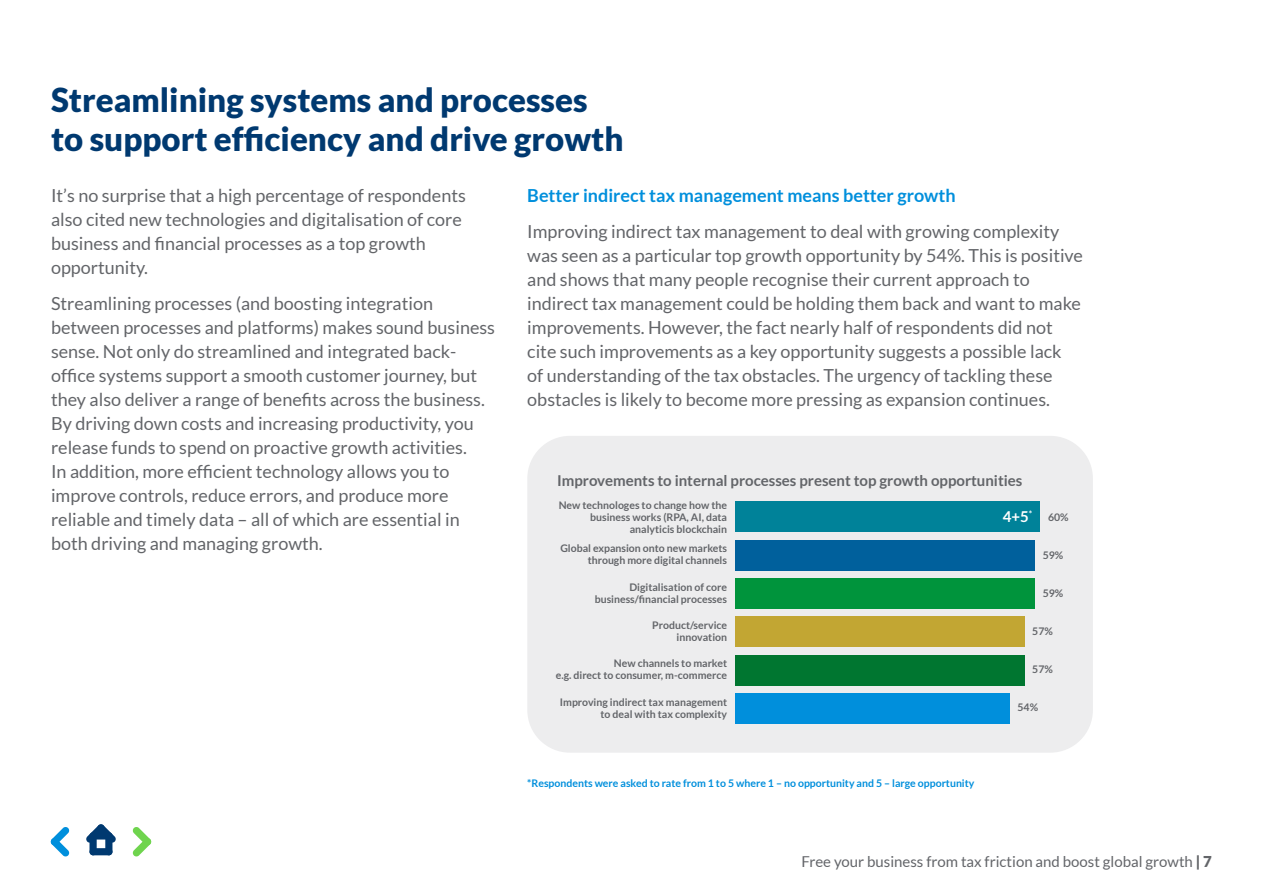
<style>
.page{position:relative;width:1263px;height:893px;background:#fff}
.page>*{position:absolute;margin:0;border:0;box-sizing:border-box;transform-origin:0 0}
.t1{font:900 33px/39.6px "Lato";color:#003970}
.t2{font:18px/24px "Lato";color:#636569}
.t3{font:700 18px "Lato";color:#008fdc}
.t4{font:700 15px "Lato";color:#636569}
.t5{font:15px "Lato";color:#636569}
.t6{font:700 15px "Lato";color:#fff}
.t7{font:700 10.5px/12px "Lato";color:#636569;text-align:right}
.t8{font:700 10.5px "Lato";color:#008fdc}
.s1{font-weight:900}
</style>
<div class="page">
<div style="left:527px;top:436px;width:566px;height:317px;background:#ededee;border-radius:43px"></div>
<div style="left:736px;top:502px;width:304px;height:30px;background:#008299"></div>
<div style="left:736px;top:540px;width:299px;height:31px;background:#00609c"></div>
<div style="left:736px;top:578px;width:299px;height:31px;background:#00943c"></div>
<div style="left:736px;top:617px;width:289px;height:30px;background:#c2a633"></div>
<div style="left:736px;top:655px;width:289px;height:30px;background:#007630"></div>
<div style="left:736px;top:693px;width:274px;height:31px;background:#008fdc"></div>
<h1 class="t1" style="left:51px;top:79px;width:574px">Streamlining systems and processes to support efficiency and drive growth</h1>
<p class="t2" style="left:51px;top:183px;width:416px">It’s no surprise that a high percentage of respondents also cited new technologies and digitalisation of core business and financial processes as a top growth opportunity.</p>
<p class="t2" style="left:51px;top:291px;width:446px">Streamlining processes (and boosting integration between processes and platforms) makes sound business sense. Not only do streamlined and integrated back&shy;office systems support a smooth customer journey, but they also deliver a range of benefits across the business.<br>By driving down costs and increasing productivity, you release funds to spend on proactive growth activities.<br>In addition, more efficient technology allows you to improve controls, reduce errors, and produce more reliable and timely data – all of which are essential in both driving and managing growth.</p>
<p class="t3" style="left:527px;top:185px;width:430px">Better indirect tax management means better growth</p>
<p class="t2" style="left:527px;top:219px;width:557px">Improving indirect tax management to deal with growing complexity was seen as a particular top growth opportunity by 54%. This is positive and shows that many people recognise their current approach to indirect tax management could be holding them back and want to make improvements. However, the fact nearly half of respondents did not cite such improvements as a key opportunity suggests a possible lack<br>of understanding of the tax obstacles. The urgency of tackling these obstacles is likely to become more pressing as expansion continues.</p>
<p class="t4" style="left:557px;top:472px;width:467px">Improvements to internal processes present top growth opportunities</p>
<p class="t7" style="left:559px;top:499px;width:170px">New technologes to change how the business works (RPA, AI, data analyticis blockchain</p>
<p class="t7" style="left:560px;top:542px;width:168px">Global expansion onto new markets through more digital channels</p>
<p class="t7" style="left:595px;top:581px;width:134px">Digitalisation of core business/financial processes</p>
<p class="t7" style="left:652px;top:619px;width:76px">Product/service innovation</p>
<p class="t7" style="left:556px;top:657px;width:173px">New channels to market<br>e.g. direct to consumer, m-commerce</p>
<p class="t7" style="left:560px;top:695px;width:169px">Improving indirect tax management to deal with tax complexity</p>
<p class="t6" style="left:1003px;top:508px;width:31px">4+5<sup>*</sup></p>
<p class="t7" style="left:1048px;top:510px;width:22px">60%</p>
<p class="t7" style="left:1043px;top:549px;width:22px">59%</p>
<p class="t7" style="left:1043px;top:587px;width:22px">59%</p>
<p class="t7" style="left:1032px;top:625px;width:22px">57%</p>
<p class="t7" style="left:1032px;top:663px;width:22px">57%</p>
<p class="t7" style="left:1017px;top:701px;width:22px">54%</p>
<p class="t8" style="left:527px;top:777px;width:449px">*Respondents were asked to rate from 1 to 5 where 1 – no opportunity and 5 – large opportunity</p>
<p class="t5" style="left:801px;top:853px;width:412px">Free your business from tax friction and boost global growth <span class="s1">| 7</span></p>
</div>
